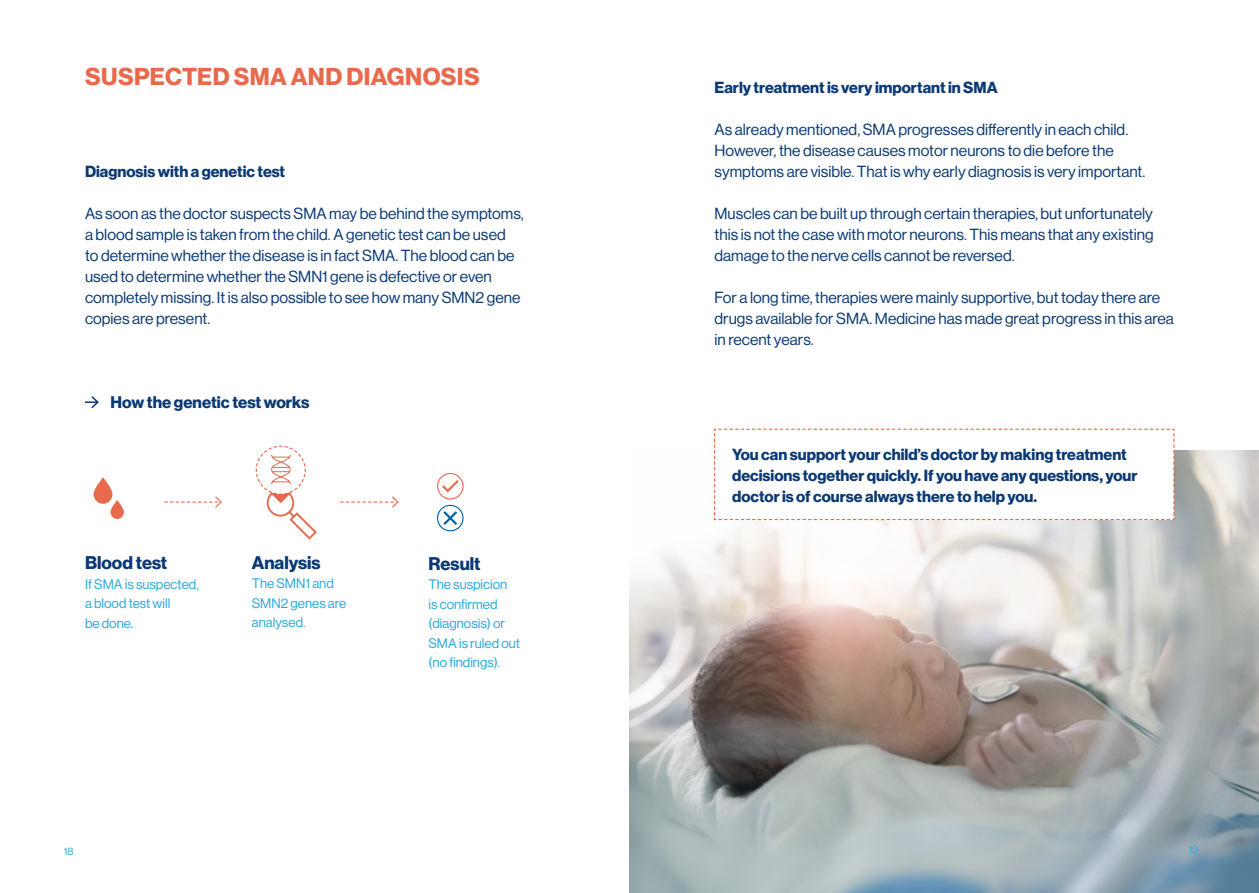
<style>
.page{position:relative;width:1259px;height:893px;background:#fff}
.page>*{position:absolute;margin:0;border:0;box-sizing:border-box;transform-origin:0 0}
.t1{font:700 24px "Volta Modern Display 75";letter-spacing:.015em;color:#e86a4d}
.t2{font:700 18px "Volta Modern Display 75";color:#0a3974}
.t3{font:700 16.5px "Volta Modern Display 75";color:#0a3974}
.t4{font:15.75px/21px "Volta Modern Display 55 Roman";color:#0a3974}
.t5{font:700 15.75px/21px "Volta Modern Display 75";color:#0a3974}
.t6{font:13.5px/19.5px "Volta Modern Display 55 Roman";color:#2aa9dd}
.t7{font:10.5px "Volta Modern Display 55 Roman";color:#2aa9dd}
</style>
<div class="page">
<svg style="left:164px;top:496px;width:58px;height:12px"></svg>
<svg style="left:340px;top:496px;width:59px;height:12px"></svg>
<div style="left:437px;top:505px;width:26px;height:26px;border:1px solid #0061aa;border-radius:50%"></div>
<svg style="left:443px;top:511px;width:14px;height:14px"></svg>
<div style="left:437px;top:473px;width:26px;height:26px;border:1px solid #e86a4d;border-radius:50%"></div>
<svg style="left:442px;top:480px;width:17px;height:12px"></svg>
<svg style="left:110px;top:500px;width:14px;height:19px"></svg>
<svg style="left:94px;top:477px;width:18px;height:27px"></svg>
<svg style="left:255px;top:445px;width:62px;height:95px"></svg>
<img style="left:629px;top:450px;width:630px;height:443px">
<svg style="left:85px;top:396px;width:14px;height:13px"></svg>
<svg style="left:713px;top:428px;width:462px;height:93px"></svg>
<h1 class="t1" style="left:85px;top:63px;width:396px">SUSPECTED SMA AND DIAGNOSIS</h1>
<p class="t5" style="left:85px;top:161px;width:201px">Diagnosis with a genetic test</p>
<p class="t4" style="left:85px;top:203px;width:440px">As soon as the doctor suspects SMA may be behind the symptoms, a blood sample is taken from the child. A genetic test can be used<br>to determine whether the disease is in fact SMA. The blood can be used to determine whether the SMN1 gene is defective or even completely missing. It is also possible to see how many SMN2 gene copies are present.</p>
<p class="t3" style="left:111px;top:393px;width:200px">How the genetic test works</p>
<p class="t2" style="left:85px;top:552px;width:84px">Blood test</p>
<p class="t6" style="left:85px;top:574px;width:115px">If SMA is suspected, a blood test will<br>be done.</p>
<p class="t2" style="left:252px;top:552px;width:70px">Analysis</p>
<p class="t6" style="left:252px;top:574px;width:96px">The SMN1 and<br>SMN2 genes are analysed.</p>
<p class="t2" style="left:428px;top:553px;width:54px">Result</p>
<p class="t6" style="left:428px;top:575px;width:93px">The suspicion<br>is confirmed (diagnosis) or<br>SMA is ruled out (no findings).</p>
<p class="t5" style="left:714px;top:77px;width:284px">Early treatment is very important in SMA</p>
<p class="t4" style="left:714px;top:119px;width:432px">As already mentioned, SMA progresses differently in each child.<br>However, the disease causes motor neurons to die before the symptoms are visible. That is why early diagnosis is very important.</p>
<p class="t4" style="left:714px;top:203px;width:440px;text-align:justify">Muscles can be built up through certain therapies, but unfortunately this is not the case with motor neurons. This means that any existing damage to the nerve cells cannot be reversed.</p>
<p class="t4" style="left:714px;top:287px;width:461px">For a long time, therapies were mainly supportive, but today there are drugs available for SMA. Medicine has made great progress in this area in recent years.</p>
<p class="t5" style="left:732px;top:444px;width:407px">You can support your child’s doctor by making treatment decisions together quickly. If you have any questions, your doctor is of course always there to help you.</p>
<p class="t7" style="left:64px;top:845px;width:11px">18</p>
<p class="t7" style="left:1188px;top:843px;width:11px">19</p>
</div>
